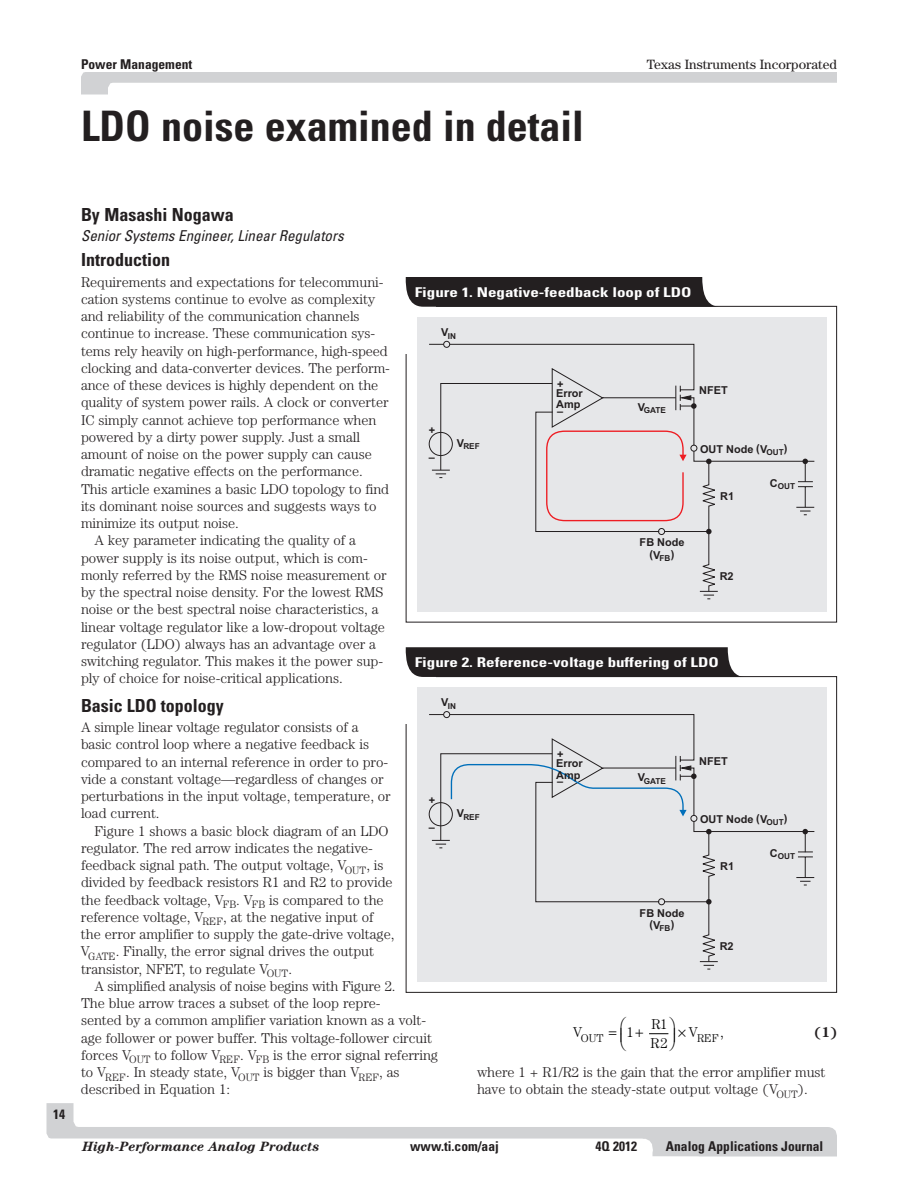
<style>
.page{position:relative;width:918px;height:1188px;background:#fff}
.page>*{position:absolute;margin:0;border:0;box-sizing:border-box;transform-origin:0 0}
.t1{font:700 condensed 42px "Univers";color:#231f20}
.t2{font:700 condensed 18px "Univers";color:#231f20}
.t3{font:italic condensed 15px "Univers";color:#231f20}
.t4{font:300 14.25px/17.2px "Century";letter-spacing:-.005em;color:#231f20}
.t5{font:300 14.25px "Century";color:#000}
.t6{font:700 14.25px "Century";color:#231f20}
.t7{font:700 condensed 13.5px "Univers";color:#fff;scale:1.26 1}
.t8{font:700 condensed 13.5px "Univers";color:#231f20}
.t9{font:italic 700 13.5px "Century";color:#231f20}
.t10{font:13.5px "Century";color:#231f20}
.t11{font:300 11.25px "Century";color:#000}
.t12{font:700 10.95px/11.2px "Arial";color:#231f20;text-align:center}
.t13{font:700 8.25px "Arial";color:#231f20}
</style>
<div class="page">
<svg style="left:81px;top:72px;width:756px;height:22px"></svg>
<svg style="left:46px;top:1103px;width:791px;height:54px"></svg>
<div style="left:81px;top:1139px;width:558px;height:17px;background:#fff"></div>
<div style="left:417px;top:317px;width:409px;height:294px;background:#e6e7e9"></div>
<svg style="left:429px;top:343px;width:266px;height:40px"></svg>
<svg style="left:428px;top:383px;width:387px;height:209px"></svg>
<svg style="left:406px;top:277px;width:314px;height:30px;background:#2f2b2c"></svg>
<div style="left:417px;top:687px;width:409px;height:294px;background:#e6e7e9"></div>
<svg style="left:429px;top:714px;width:266px;height:39px"></svg>
<svg style="left:428px;top:753px;width:387px;height:209px"></svg>
<svg style="left:406px;top:647px;width:340px;height:30px;background:#302c2d"></svg>
<svg style="left:650px;top:1033px;width:19px;height:2px"></svg>
<p class="t8" style="left:81px;top:56px;width:113px">Power Management</p>
<h1 class="t1" style="left:81px;top:101px;width:504px">LDO noise examined in detail</h1>
<p class="t10" style="left:647px;top:56px;width:192px">Texas Instruments Incorporated</p>
<p class="t8" style="left:53px;top:1106px;width:13px">14</p>
<p class="t2" style="left:81px;top:204px;width:154px">By Masashi Nogawa</p>
<p class="t3" style="left:81px;top:226px;width:264px">Senior Systems Engineer, Linear Regulators</p>
<p class="t2" style="left:81px;top:249px;width:91px">Introduction</p>
<p class="t4" style="left:81px;top:273px;width:304px">Requirements and expectations for telecommuni-</p>
<p class="t4" style="left:81px;top:290px;width:296px">cation systems continue to evolve as complexity</p>
<p class="t4" style="left:81px;top:307px;width:280px">and reliability of the communication channels</p>
<p class="t4" style="left:81px;top:325px;width:296px">continue to increase. These communication sys-</p>
<p class="t4" style="left:81px;top:342px;width:308px">tems rely heavily on high-performance, high-speed</p>
<p class="t4" style="left:81px;top:359px;width:309px">clocking and data-converter devices. The perform-</p>
<p class="t4" style="left:81px;top:376px;width:299px">ance of these devices is highly dependent on the</p>
<p class="t4" style="left:81px;top:394px;width:309px">quality of system power rails. A clock or converter</p>
<p class="t4" style="left:81px;top:411px;width:297px">IC simply cannot achieve top performance when</p>
<p class="t4" style="left:81px;top:428px;width:281px">powered by a dirty power supply. Just a small</p>
<p class="t4" style="left:81px;top:445px;width:292px">amount of noise on the power supply can cause</p>
<p class="t4" style="left:81px;top:463px;width:283px">dramatic negative effects on the performance.</p>
<p class="t4" style="left:81px;top:480px;width:310px">This article examines a basic LDO topology to find</p>
<p class="t4" style="left:81px;top:497px;width:297px">its dominant noise sources and suggests ways to</p>
<p class="t4" style="left:81px;top:514px;width:159px">minimize its output noise.</p>
<p class="t4" style="left:94px;top:532px;width:263px">A key parameter indicating the quality of a</p>
<p class="t4" style="left:81px;top:549px;width:288px">power supply is its noise output, which is com-</p>
<p class="t4" style="left:81px;top:566px;width:307px">monly referred by the RMS noise measurement or</p>
<p class="t4" style="left:81px;top:583px;width:304px">by the spectral noise density. For the lowest RMS</p>
<p class="t4" style="left:81px;top:601px;width:299px">noise or the best spectral noise characteristics, a</p>
<p class="t4" style="left:81px;top:618px;width:305px">linear voltage regulator like a low-dropout voltage</p>
<p class="t4" style="left:81px;top:635px;width:297px">regulator (LDO) always has an advantage over a</p>
<p class="t4" style="left:81px;top:652px;width:304px">switching regulator. This makes it the power sup-</p>
<p class="t4" style="left:81px;top:670px;width:263px">ply of choice for noise-critical applications.</p>
<p class="t2" style="left:81px;top:694px;width:144px">Basic LDO topology</p>
<p class="t4" style="left:81px;top:718px;width:311px">A simple linear voltage regulator consists of a basic control loop where a negative feedback is compared to an internal reference in order to pro&shy;vide a constant voltage—regardless of changes or perturbations in the input voltage, temperature, or load current.</p>
<p class="t4" style="left:81px;top:822px;width:315px;text-indent:13px">Figure 1 shows a basic block diagram of an LDO regulator. The red arrow indicates the negative&shy;feedback signal path. The output voltage, V<sub>OUT</sub>, is divided by feedback resistors R1 and R2 to provide the feedback voltage, V<sub>FB</sub>. V<sub>FB</sub> is compared to the reference voltage, V<sub>REF</sub>, at the negative input of the error amplifier to supply the gate-drive voltage, V<sub>GATE</sub>. Finally, the error signal drives the output transistor, NFET, to regulate V<sub>OUT</sub>.</p>
<p class="t4" style="left:81px;top:977px;width:358px;text-indent:14px">A simplified analysis of noise begins with Figure 2.<br>The blue arrow traces a subset of the loop repre-<br>sented by a common amplifier variation known as a volt&shy;age follower or power buffer. This voltage-follower circuit forces V<sub>OUT</sub> to follow V<sub>REF</sub>. V<sub>FB</sub> is the error signal referring to V<sub>REF</sub>. In steady state, V<sub>OUT</sub> is bigger than V<sub>REF</sub>, as described in Equation 1:</p>
<p class="t7" style="left:415px;top:283px;width:221px">Figure 1. Negative-feedback loop of LDO</p>
<p class="t13" style="left:441px;top:333px;width:16px"><sup>V</sup>IN</p>
<p class="t12" style="left:557px;top:379px;width:8px">+</p>
<p class="t12" style="left:557px;top:407px;width:8px">–</p>
<p class="t12" style="left:699px;top:386px;width:30px">NFET</p>
<p class="t12" style="left:556px;top:389px;width:28px;text-align:left">Error<br>Amp</p>
<p class="t13" style="left:638px;top:407px;width:30px"><sup>V</sup>GATE</p>
<p class="t12" style="left:429px;top:425px;width:8px">+</p>
<p class="t12" style="left:429px;top:453px;width:8px">–</p>
<p class="t13" style="left:457px;top:443px;width:24px"><sup>V</sup>REF</p>
<p class="t12" style="left:700px;top:444px;width:89px">OUT Node (V<sub>OUT</sub>)</p>
<p class="t13" style="left:770px;top:483px;width:27px"><sup>C</sup>OUT</p>
<p class="t12" style="left:720px;top:491px;width:15px">R1</p>
<p class="t12" style="left:640px;top:538px;width:46px">FB Node (V )</p>
<p class="t13" style="left:660px;top:555px;width:12px">FB</p>
<p class="t12" style="left:720px;top:572px;width:15px">R2</p>
<p class="t7" style="left:415px;top:654px;width:243px">Figure 2. Reference-voltage buffering of LDO</p>
<p class="t13" style="left:441px;top:703px;width:16px"><sup>V</sup>IN</p>
<p class="t12" style="left:557px;top:749px;width:8px">+</p>
<p class="t12" style="left:557px;top:777px;width:8px">–</p>
<p class="t12" style="left:699px;top:756px;width:30px">NFET</p>
<p class="t12" style="left:556px;top:759px;width:28px;text-align:left">Error<br>Amp</p>
<p class="t13" style="left:638px;top:778px;width:30px"><sup>V</sup>GATE</p>
<p class="t12" style="left:429px;top:795px;width:8px">+</p>
<p class="t12" style="left:429px;top:823px;width:8px">–</p>
<p class="t13" style="left:457px;top:814px;width:24px"><sup>V</sup>REF</p>
<p class="t12" style="left:700px;top:814px;width:89px">OUT Node (V<sub>OUT</sub>)</p>
<p class="t13" style="left:770px;top:853px;width:27px"><sup>C</sup>OUT</p>
<p class="t12" style="left:720px;top:862px;width:15px">R1</p>
<p class="t12" style="left:640px;top:908px;width:46px">FB Node (V )</p>
<p class="t13" style="left:660px;top:925px;width:12px">FB</p>
<p class="t12" style="left:720px;top:942px;width:15px">R2</p>
<p class="t5" style="left:651px;top:1016px;width:18px">R1</p>
<p class="t6" style="left:815px;top:1024px;width:24px">(1)</p>
<p class="t4" style="left:477px;top:1064px;width:350px">where 1 + R1/R2 is the gain that the error amplifier must have to obtain the steady-state output voltage (V<sub>OUT</sub>).</p>
<p class="t5" style="left:573px;top:1024px;width:10px">V</p>
<p class="t5" style="left:626px;top:1024px;width:9px">1</p>
<p class="t5" style="left:689px;top:1024px;width:10px">V</p>
<p class="t11" style="left:581px;top:1031px;width:24px">OUT</p>
<p class="t11" style="left:697px;top:1031px;width:23px">REF</p>
<p class="t5" style="left:720px;top:1024px;width:5px">,</p>
<p class="t5" style="left:651px;top:1035px;width:19px">R2</p>
<p class="t9" style="left:82px;top:1139px;width:239px">High-Performance Analog Products</p>
<p class="t8" style="left:410px;top:1138px;width:90px">www.ti.com/aaj</p>
<p class="t8" style="left:596px;top:1138px;width:43px">4Q 2012</p>
<p class="t8" style="left:666px;top:1138px;width:159px">Analog Applications Journal</p>
</div>
